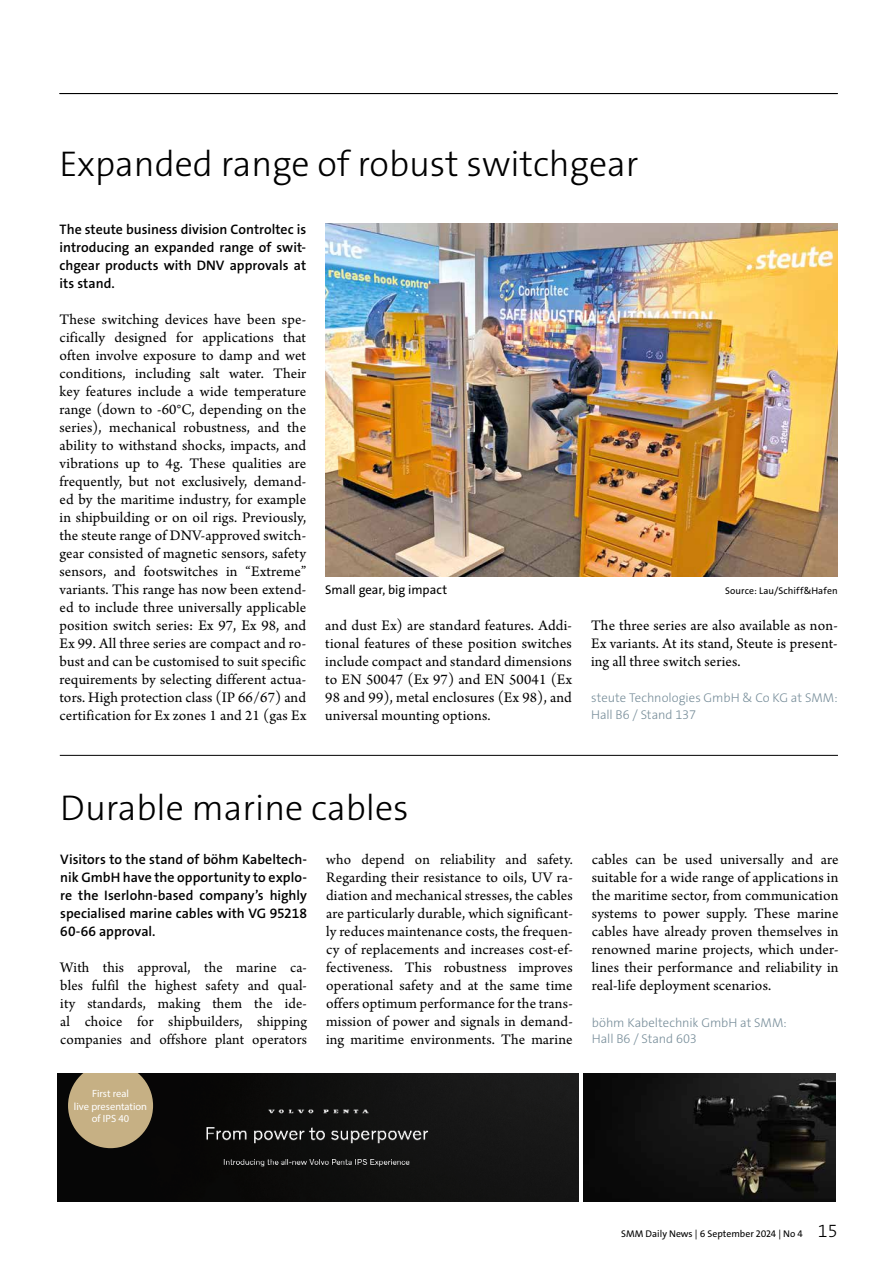
<style>
.page{position:relative;width:893px;height:1263px;background:#fff}
.page>*{position:absolute;margin:0;border:0;box-sizing:border-box;transform-origin:0 0}
.t1{font:300 36px "The Sans Os F";color:#000}
.t2{font:15.3px/18px "Arno Pro";letter-spacing:.01em;color:#000;text-align:justify}
.t3{font:600 13.8px/18px "The Sans Os F";color:#000;text-align:justify}
.t4{font:300 12.75px/16.5px "The Sans Os F";letter-spacing:-.005em;color:#788e9a}
.t5{font:12.75px "The Sans Os F";letter-spacing:-.005em;color:#000}
.t6{font:10.5px/12.6px "Myriad Pro";color:#fff;text-align:center}
.t7{font:9.75px "The Sans Os F";color:#000}
.s1{font-weight:300;font-size:18px}
</style>
<div class="page">
<hr style="left:60px;top:93px;width:778px;height:1px;background:#000">
<img style="left:57px;top:1074px;width:521px;height:127px">
<img style="left:583px;top:1074px;width:253px;height:127px">
<svg style="left:68px;top:1074px;width:85px;height:74px;background:#a6946f"></svg>
<svg style="left:120px;top:1178px;width:16px;height:23px"></svg>
<hr style="left:60px;top:755px;width:778px;height:1px;background:#000">
<img style="left:325px;top:223px;width:513px;height:353px">
<h1 class="t1" style="left:60px;top:141px;width:581px">Expanded range of robust switchgear</h1>
<p class="t3" style="left:60px;top:220px;width:248px">The steute business division Controltec is introducing an expanded range of swit&shy;chgear products with DNV approvals at its stand.</p>
<p class="t2" style="left:60px;top:311px;width:248px">These switching devices have been spe&shy;cifically designed for applications that often involve exposure to damp and wet conditions, including salt water. Their key features include a wide temperature range (down to -60°C, depending on the series), mechanical robustness, and the ability to withstand shocks, impacts, and vibrations up to 4g. These qualities are frequently, but not exclusively, demand&shy;ed by the maritime industry, for example in shipbuilding or on oil rigs. Previously, the steute range of DNV-approved switch&shy;gear consisted of magnetic sensors, safety sensors, and footswitches in “Extreme” variants. This range has now been extend&shy;ed to include three universally applicable position switch series: Ex 97, Ex 98, and Ex 99. All three series are compact and ro&shy;bust and can be customised to suit specific requirements by selecting different actua&shy;tors. High protection class (IP 66/67) and certification for Ex zones 1 and 21 (gas Ex</p>
<p class="t5" style="left:325px;top:582px;width:123px">Small gear, big impact</p>
<p class="t7" style="left:725px;top:584px;width:114px">Source: Lau/Schiff&amp;Hafen</p>
<p class="t2" style="left:325px;top:617px;width:248px">and dust Ex) are standard features. Addi&shy;tional features of these position switches include compact and standard dimensions to EN 50047 (Ex 97) and EN 50041 (Ex 98 and 99), metal enclosures (Ex 98), and universal mounting options.</p>
<p class="t2" style="left:591px;top:617px;width:248px">The three series are also available as non-Ex variants. At its stand, Steute is present&shy;ing all three switch series.</p>
<p class="t4" style="left:591px;top:690px;width:248px">steute Technologies GmbH &amp; Co KG at SMM:<br>Hall B6 / Stand 137</p>
<h1 class="t1" style="left:60px;top:785px;width:350px">Durable marine cables</h1>
<p class="t3" style="left:60px;top:850px;width:248px">Visitors to the stand of böhm Kabeltech&shy;nik GmbH have the opportunity to explo&shy;re the Iserlohn-based company’s highly specialised marine cables with VG 95218<br>60-66 approval.</p>
<p class="t2" style="left:60px;top:959px;width:248px">With this approval, the marine ca&shy;bles fulfil the highest safety and qual&shy;ity standards, making them the ide&shy;al choice for shipbuilders, shipping companies and offshore plant operators</p>
<p class="t6" style="left:74px;top:1087px;width:75px">First real<br>live presentation of IPS 40</p>
<p class="t2" style="left:326px;top:851px;width:248px">who depend on reliability and safety.<br>Regarding their resistance to oils, UV ra&shy;diation and mechanical stresses, the cables are particularly durable, which significant&shy;ly reduces maintenance costs, the frequen&shy;cy of replacements and increases cost-ef&shy;fectiveness. This robustness improves operational safety and at the same time offers optimum performance for the trans&shy;mission of power and signals in demand&shy;ing maritime environments. The marine</p>
<p class="t2" style="left:592px;top:851px;width:248px">cables can be used universally and are suitable for a wide range of applications in the maritime sector, from communication systems to power supply. These marine cables have already proven themselves in renowned marine projects, which under&shy;lines their performance and reliability in real-life deployment scenarios.</p>
<p class="t4" style="left:592px;top:1014px;width:196px">böhm Kabeltechnik GmbH at SMM:<br>Hall B6 / Stand 603</p>
<p class="t7" style="left:621px;top:1228px;width:218px">SMM Daily News | 6 September 2024 | No 4 <span class="s1">15</span></p>
</div>
